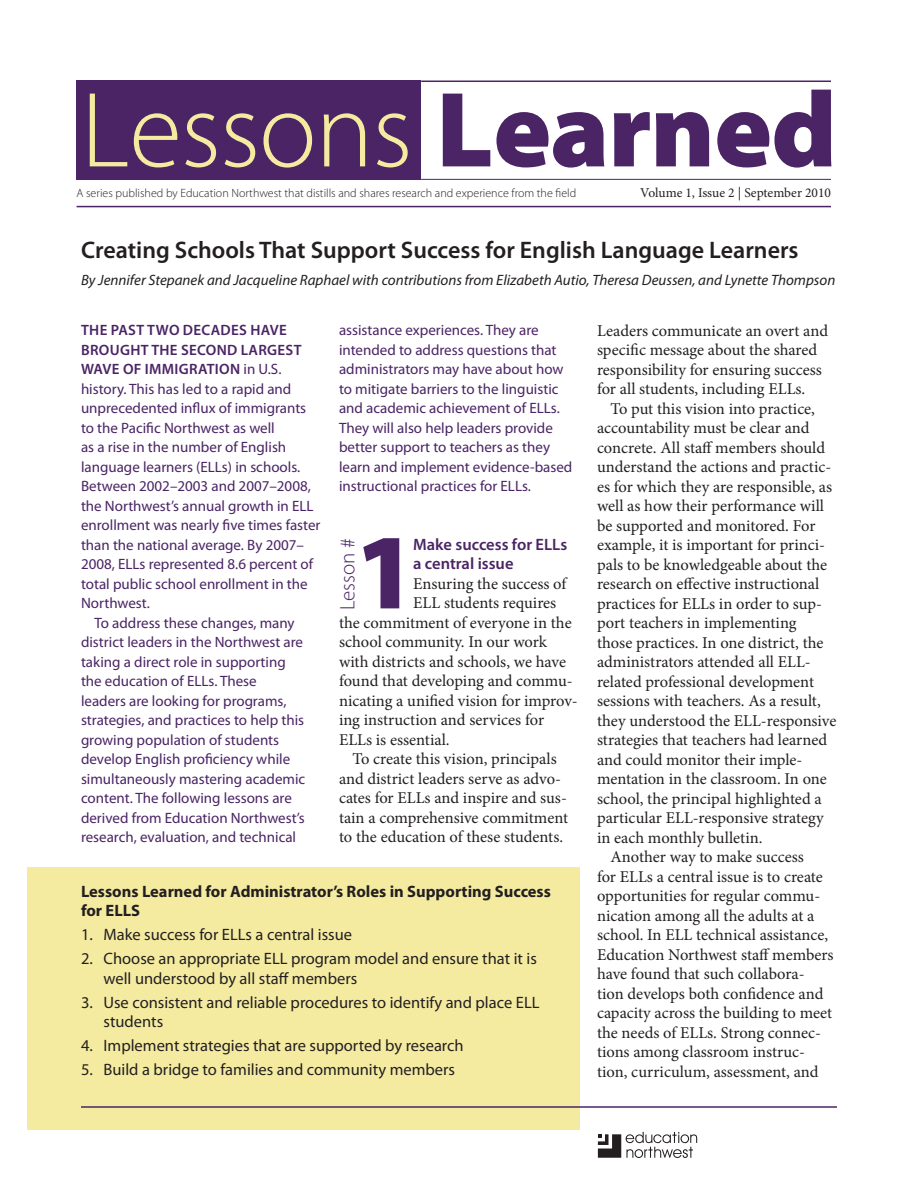
<style>
.page{position:relative;width:918px;height:1188px;background:#fff}
.page>*{position:absolute;margin:0;border:0;box-sizing:border-box;transform-origin:0 0}
.t1{font:300 108px "Myriad Pro";letter-spacing:-.01em;color:#f4eba1}
.lesson_subheader{font:900 108px "Myriad Pro";color:#4a2464}
.t2{font:600 24px "Myriad Pro";color:#231f20}
.lesson_subheader-2{font:300 21px "Myriad Pro";color:#4a2464}
.body_text{font:16.5px/19.5px "Minion Pro";color:#231f20}
.sidebar_numbered_bul{font:16.5px/19.5px "Myriad Pro";color:#231f20}
.body_no_indent{font:16.5px "Minion Pro";color:#231f20}
.sidebar_heading{font:700 16.5px/19.5px "Myriad Pro";color:#231f20}
.lesson_subhead_text{font:600 16.5px/19.5px "Myriad Pro";color:#4a2464}
.lead_in_text{font:15px/19.5px "Myriad Pro";color:#4a2464}
.lead_in_1st_graf{font:15px/19.5px "Myriad Pro";color:#4a2464}
.t3{font:italic 15px "Myriad Pro";color:#231f20}
.t4{font:13.5px "Minion Pro";color:#231f20}
.t5{font:300 12px "Myriad Pro";color:#231f20}
.s1{font-weight:900;color:#4a2464}
.s2{font-weight:600}
</style>
<div class="page">
<div style="left:76px;top:81px;width:345px;height:99px;background:#4a2464"></div>
<div style="left:27px;top:867px;width:553px;height:263px;background:#f4eba1"></div>
<hr style="left:81px;top:1106px;width:756px;height:2px;background:#4a2464">
<hr style="left:421px;top:179px;width:410px;height:1px;background:#4a2464">
<hr style="left:421px;top:81px;width:410px;height:1px;background:#4a2464">
<hr style="left:77px;top:206px;width:754px;height:1px;background:#4a2464">
<svg style="left:598px;top:1132px;width:99px;height:26px"></svg>
<p class="t1" style="left:81px;top:71px;width:758px">Lessons <span class="s1">Learned</span></p>
<p class="t5" style="left:76px;top:187px;width:501px">A series published by Education Northwest that distills and shares research and experience from the field</p>
<p class="t4" style="left:640px;top:184px;width:192px">Volume 1, Issue 2 | September 2010</p>
<p class="t2" style="left:81px;top:235px;width:719px">Creating Schools That Support Success for English Language Learners</p>
<p class="t3" style="left:81px;top:271px;width:756px">By Jennifer Stepanek and Jacqueline Raphael with contributions from Elizabeth Autio, Theresa Deussen, and Lynette Thompson</p>
<p class="lead_in_1st_graf" style="left:81px;top:320px;width:241px"><span class="s2">THE PAST TWO DECADES HAVE<br>BROUGHT THE SECOND LARGEST<br>WAVE OF IMMIGRATION</span> in U.S. history. This has led to a rapid and unprecedented influx of immigrants to the Pacific Northwest as well<br>as a rise in the number of English language learners (ELLs) in schools.<br>Between 2002–2003 and 2007–2008, the Northwest’s annual growth in ELL enrollment was nearly five times faster than the national average. By 2007–<br>2008, ELLs represented 8.6 percent of total public school enrollment in the<br>Northwest.</p>
<p class="lead_in_text" style="left:81px;top:613px;width:226px;text-indent:14px">To address these changes, many district leaders in the Northwest are taking a direct role in supporting the education of ELLs. These leaders are looking for programs, strategies, and practices to help this growing population of students develop English proficiency while simultaneously mastering academic content. The following lessons are derived from Education Northwest’s research, evaluation, and technical</p>
<p class="lead_in_text" style="left:339px;top:320px;width:235px">assistance experiences. They are intended to address questions that administrators may have about how to mitigate barriers to the linguistic and academic achievement of ELLs.<br>They will also help leaders provide better support to teachers as they learn and implement evidence-based instructional practices for ELLs.</p>
<p class="lesson_subhead_text" style="left:413px;top:534px;width:156px">Make success for ELLs a central issue</p>
<p class="body_no_indent" style="left:413px;top:572px;width:155px">Ensuring the success of</p>
<p class="body_no_indent" style="left:413px;top:592px;width:145px">ELL students requires</p>
<p class="body_no_indent" style="left:339px;top:611px;width:234px">the commitment of everyone in the</p>
<p class="body_no_indent" style="left:339px;top:631px;width:210px">school community. In our work</p>
<p class="body_no_indent" style="left:339px;top:650px;width:229px">with districts and schools, we have</p>
<p class="body_no_indent" style="left:339px;top:670px;width:235px">found that developing and commu-</p>
<p class="body_no_indent" style="left:339px;top:689px;width:240px">nicating a unified vision for improv-</p>
<p class="body_no_indent" style="left:339px;top:709px;width:207px">ing instruction and services for</p>
<p class="body_no_indent" style="left:339px;top:728px;width:112px">ELLs is essential.</p>
<p class="body_text" style="left:339px;top:749px;width:231px;text-align:center">To create this vision, principals and district leaders serve as advo&shy;cates for ELLs and inspire and sus&shy;tain a comprehensive commitment to the education of these students.</p>
<p class="lesson_subheader-2" style="left:336px;top:610px;width:74px;rotate:-90deg">Lesson #</p>
<p class="lesson_subheader" style="left:355px;top:511px;width:63px">1</p>
<p class="sidebar_heading" style="left:81px;top:881px;width:471px">Lessons Learned for Administrator’s Roles in Supporting Success for ELLS</p>
<p class="sidebar_numbered_bul" style="left:81px;top:925px;width:273px">1. Make success for ELLs a central issue</p>
<p class="sidebar_numbered_bul" style="left:104px;top:949px;width:435px;text-indent:-22px">2. Choose an appropriate ELL program model and ensure that it is well understood by all staff members</p>
<p class="sidebar_numbered_bul" style="left:104px;top:992px;width:438px;text-indent:-22px">3. Use consistent and reliable procedures to identify and place ELL students</p>
<p class="sidebar_numbered_bul" style="left:81px;top:1036px;width:384px">4. Implement strategies that are supported by research</p>
<p class="sidebar_numbered_bul" style="left:81px;top:1060px;width:376px">5. Build a bridge to families and community members</p>
<p class="body_text" style="left:597px;top:321px;width:233px">Leaders communicate an overt and specific message about the shared responsibility for ensuring success for all students, including ELLs.</p>
<p class="body_text" style="left:597px;top:399px;width:241px;text-indent:14px">To put this vision into practice, accountability must be clear and concrete. All staff members should understand the actions and practic&shy;es for which they are responsible, as well as how their performance will be supported and monitored. For example, it is important for princi&shy;pals to be knowledgeable about the research on effective instructional practices for ELLs in order to sup&shy;port teachers in implementing<br>those practices. In one district, the administrators attended all ELL&shy;related professional development sessions with teachers. As a result, they understood the ELL-responsive strategies that teachers had learned and could monitor their imple&shy;mentation in the classroom. In one school, the principal highlighted a particular ELL-responsive strategy in each monthly bulletin.</p>
<p class="body_text" style="left:597px;top:848px;width:238px;text-indent:14px">Another way to make success<br>for ELLs a central issue is to create opportunities for regular commu&shy;nication among all the adults at a school. In ELL technical assistance, Education Northwest staff members have found that such collabora&shy;tion develops both confidence and capacity across the building to meet the needs of ELLs. Strong connec&shy;tions among classroom instruc&shy;tion, curriculum, assessment, and</p>
</div>
